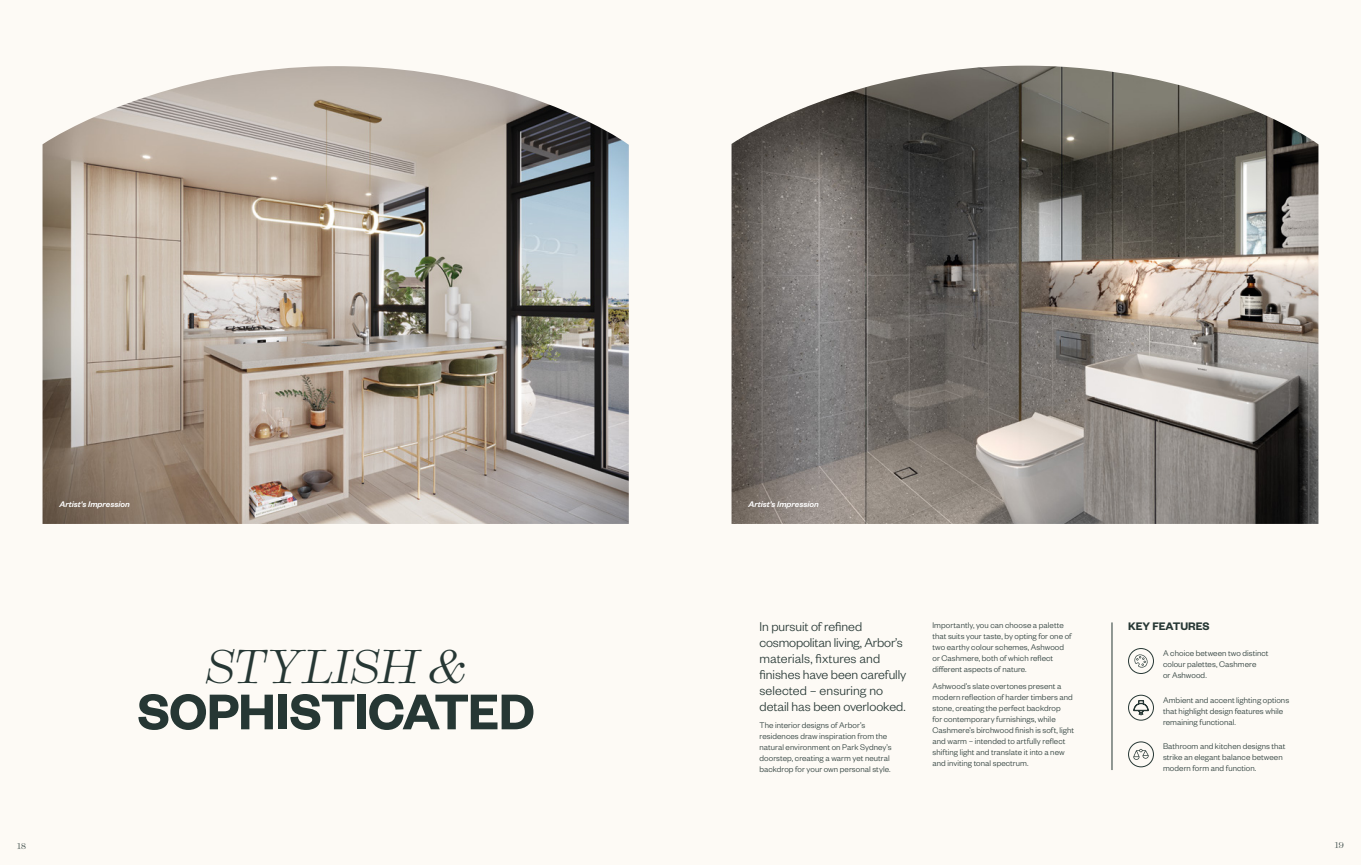
<style>
.page{position:relative;width:1361px;height:865px;background:#fdfaf5}
.page>*{position:absolute;margin:0;border:0;box-sizing:border-box;transform-origin:0 0}
.t1{font:600 55px "Founders Grotesk";letter-spacing:-.015em;color:#263734}
.t2{font:italic 45px "Baryton";letter-spacing:.005em;color:#263734}
.t3{font:300 14px/16px "Founders Grotesk";letter-spacing:-.005em;color:#263734}
.t4{font:600 12px "Founders Grotesk";color:#263734}
.t5{font:300 9px/11px "Founders Grotesk";letter-spacing:.005em;color:#263734}
.t6{font:italic 500 9px "Founders Grotesk";color:#fff}
.t7{font:8px "Baryton";color:#263734}
</style>
<div class="page">
<img style="left:43px;top:66px;width:586px;height:458px">
<img style="left:731px;top:66px;width:587px;height:458px">
<hr style="left:1111px;top:622px;width:1px;height:148px;background:#263734">
<div style="left:1128px;top:648px;width:26px;height:26px;border:1px solid #263734;border-radius:50%"></div>
<svg style="left:1134px;top:654px;width:14px;height:13px"></svg>
<div style="left:1128px;top:695px;width:26px;height:25px;border:1px solid #263734;border-radius:50%"></div>
<svg style="left:1133px;top:700px;width:15px;height:15px"></svg>
<div style="left:1128px;top:741px;width:26px;height:26px;border:1px solid #263734;border-radius:50%"></div>
<svg style="left:1133px;top:749px;width:15px;height:10px"></svg>
<p class="t6" style="left:60px;top:498px;width:72px">Artist's Impression</p>
<p class="t6" style="left:748px;top:498px;width:72px">Artist's Impression</p>
<h2 class="t2" style="left:205px;top:630px;width:263px">STYLISH &amp;</h2>
<h1 class="t1" style="left:137px;top:677px;width:399px">SOPHISTICATED</h1>
<h3 class="t3" style="left:759px;top:618px;width:148px">In pursuit of refined cosmopolitan living, Arbor’s materials, fixtures and finishes have been carefully selected – ensuring no detail has been overlooked.</h3>
<p class="t5" style="left:759px;top:719px;width:134px">The interior designs of Arbor’s residences draw inspiration from the natural environment on Park Sydney’s doorstep, creating a warm yet neutral backdrop for your own personal style.</p>
<p class="t5" style="left:932px;top:619px;width:141px">Importantly, you can choose a palette that suits your taste, by opting for one of two earthy colour schemes, Ashwood or Cashmere, both of which reflect different aspects of nature.</p>
<p class="t5" style="left:932px;top:680px;width:143px">Ashwood’s slate overtones present a modern reflection of harder timbers and stone, creating the perfect backdrop<br>for contemporary furnishings, while Cashmere’s birchwood finish is soft, light and warm – intended to artfully reflect shifting light and translate it into a new and inviting tonal spectrum.</p>
<h3 class="t4" style="left:1128px;top:618px;width:83px">KEY FEATURES</h3>
<p class="t5" style="left:1163px;top:647px;width:107px">A choice between two distinct colour palettes, Cashmere<br>or Ashwood.</p>
<p class="t5" style="left:1163px;top:694px;width:128px">Ambient and accent lighting options that highlight design features while remaining functional.</p>
<p class="t5" style="left:1163px;top:740px;width:124px">Bathroom and kitchen designs that strike an elegant balance between modern form and function.</p>
<p class="t7" style="left:17px;top:839px;width:10px">18</p>
<p class="t7" style="left:1335px;top:838px;width:11px">19</p>
</div>
